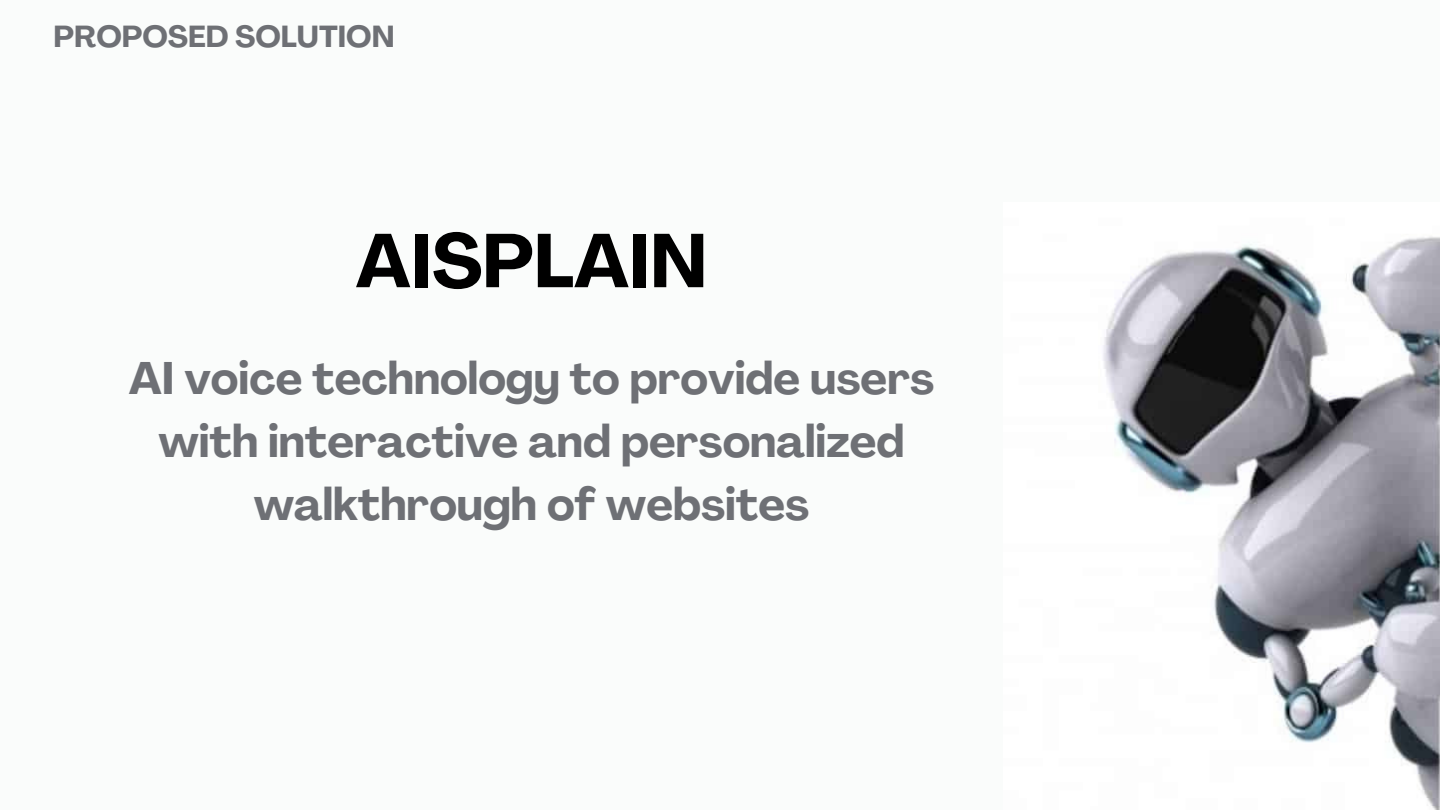
<style>
.page{position:relative;width:1440px;height:810px;background:#fafcfb}
.page>*{position:absolute;margin:0;border:0;box-sizing:border-box;transform-origin:0 0}
.t1{font:700 75px "Agrandir";color:#000}
.t2{font:700 45px/63px "Agrandir";color:#6e7075;text-align:center}
.t3{font:700 30px "Agrandir";color:#6e7075}
</style>
<div class="page">
<img style="left:1103px;top:237px;width:337px;height:573px">
<p class="t3" style="left:54px;top:24px;width:343px">PROPOSED SOLUTION</p>
<p class="t1" style="left:356px;top:231px;width:353px">AISPLAIN</p>
<p class="t2" style="left:129px;top:351px;width:807px">AI voice technology to provide users with interactive and personalized walkthrough of websites</p>
</div>
